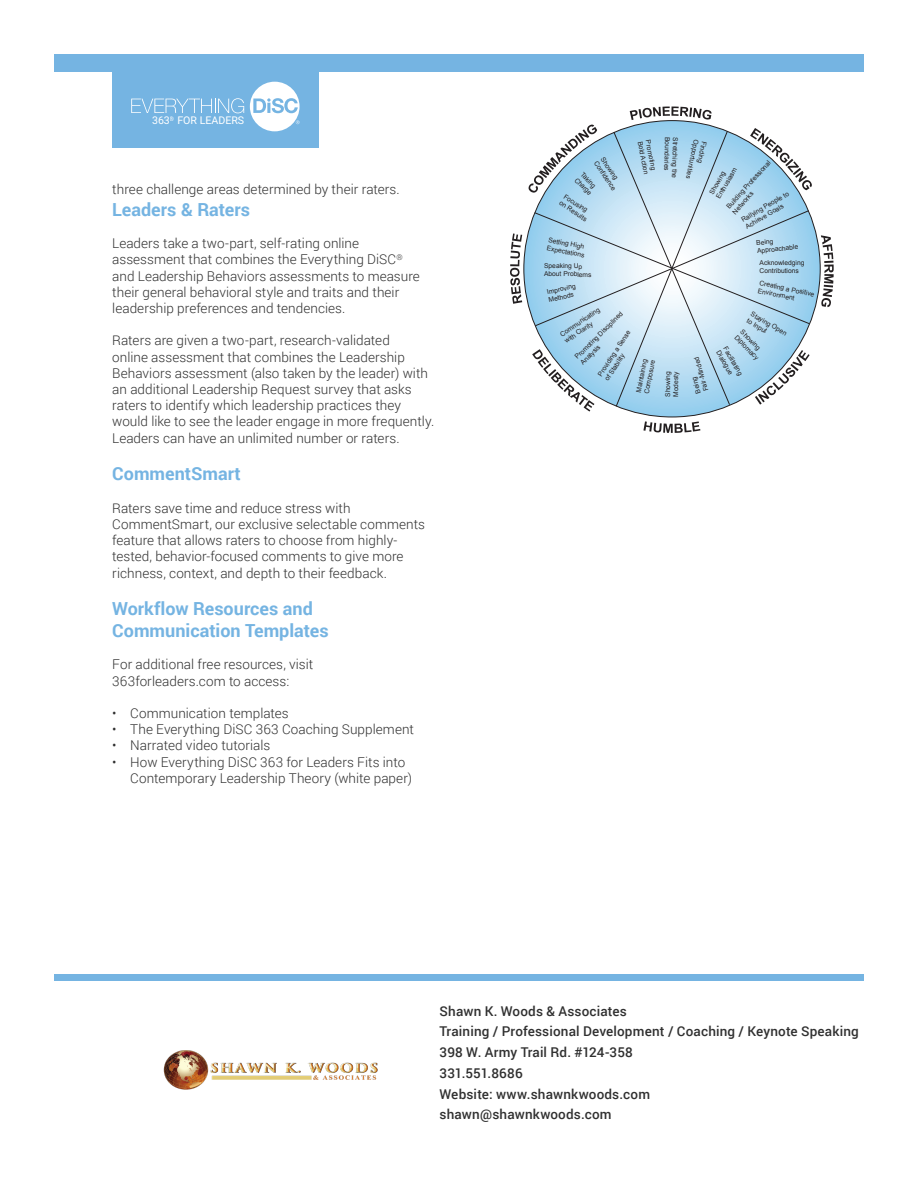
<style>
.page{position:relative;width:918px;height:1188px;background:#fff}
.page>*{position:absolute;margin:0;border:0;box-sizing:border-box;transform-origin:0 0}
.t1{font:700 18px/21.6px "Roboto";color:#75b4e2}
.t2{font:300 13.5px/16.2px "Roboto";letter-spacing:.005em;color:#303030}
.t3{font:500 13.5px "Roboto";letter-spacing:.01em;color:#303030}
.t4{font:10.65px "Roboto";color:#fff}
.t5{font:6.75px/8.1px "Arial";color:#231f20;scale:.94 1}
.t6{font:6.6px/7.9px "Arial";letter-spacing:-.01em;color:#231f20}
</style>
<div class="page">
<div style="left:112px;top:54px;width:206px;height:94px;background:#75b4e2"></div>
<div style="left:54px;top:54px;width:810px;height:17px;background:#75b4e2"></div>
<svg style="left:131px;top:98px;width:113px;height:15px"></svg>
<svg style="left:250px;top:82px;width:50px;height:49px"></svg>
<div style="left:54px;top:974px;width:810px;height:7px;background:#75b4e2"></div>
<svg style="left:821px;top:235px;width:13px;height:72px"></svg>
<svg style="left:643px;top:421px;width:57px;height:12px"></svg>
<svg style="left:510px;top:233px;width:12px;height:71px"></svg>
<svg style="left:528px;top:107px;width:284px;height:305px"></svg>
<img style="left:163px;top:1050px;width:215px;height:40px">
<p class="t4" style="left:152px;top:113px;width:94px">363<sup>®</sup> FOR LEADERS</p>
<p class="t2" style="left:112px;top:181px;width:289px">three challenge areas determined by their raters.</p>
<p class="t1" style="left:112px;top:198px;width:139px">Leaders &amp; Raters</p>
<p class="t2" style="left:112px;top:235px;width:309px">Leaders take a two-part, self-rating online assessment that combines the Everything DiSC<sup>® </sup>and Leadership Behaviors assessments to measure their general behavioral style and traits and their leadership preferences and tendencies.</p>
<p class="t2" style="left:112px;top:332px;width:324px">Raters are given a two-part, research-validated<br>online assessment that combines the Leadership Behaviors assessment (also taken by the leader) with an additional Leadership Request survey that asks raters to identify which leadership practices they would like to see the leader engage in more frequently.<br>Leaders can have an unlimited number or raters.</p>
<p class="t1" style="left:112px;top:463px;width:130px">CommentSmart</p>
<p class="t2" style="left:112px;top:500px;width:314px">Raters save time and reduce stress with CommentSmart, our exclusive selectable comments feature that allows raters to choose from highly&shy;tested, behavior-focused comments to give more richness, context, and depth to their feedback.</p>
<p class="t1" style="left:112px;top:598px;width:218px">Workflow Resources and<br>Communication Templates</p>
<p class="t2" style="left:112px;top:656px;width:203px">For additional free resources, visit<br>363forleaders.com to access:</p>
<p class="t2" style="left:112px;top:705px;width:178px">• Communication templates</p>
<p class="t2" style="left:112px;top:721px;width:303px">• The Everything DiSC 363 Coaching Supplement</p>
<p class="t2" style="left:112px;top:737px;width:160px">• Narrated video tutorials</p>
<p class="t2" style="left:130px;top:753px;width:283px;text-indent:-18px">• How Everything DiSC 363 for Leaders Fits into<br>Contemporary Leadership Theory (white paper)</p>
<p class="t6" style="left:606px;top:155px;width:35px;rotate:56deg">Showing<br>Confidence</p>
<p class="t5" style="left:584px;top:170px;width:24px;rotate:45deg">Taking<br>Charge</p>
<p class="t6" style="left:567px;top:192px;width:33px;rotate:33deg">Focusing on Results</p>
<p class="t6" style="left:549px;top:236px;width:40px;rotate:11deg">Setting High<br>Expectations</p>
<p class="t6" style="left:544px;top:262px;width:49px">Speaking Up<br>About Problems</p>
<p class="t6" style="left:546px;top:288px;width:31px;rotate:-12deg">Improving<br>Methods</p>
<p class="t6" style="left:644px;top:141px;width:35px;rotate:79deg">Bold Action</p>
<p class="t6" style="left:652px;top:139px;width:32px;rotate:79deg">Promoting</p>
<p class="t6" style="left:559px;top:331px;width:48px;rotate:-34deg">Communicating with Clarity</p>
<p class="t6" style="left:573px;top:355px;width:66px;rotate:-45deg">Promoting Disciplined<br>Analysis</p>
<p class="t6" style="left:596px;top:374px;width:56px;rotate:-57deg">Providing a Sense of Stability</p>
<p class="t6" style="left:635px;top:392px;width:36px;rotate:-79deg">Maintaining<br>Composure</p>
<p class="t6" style="left:672px;top:137px;width:35px;rotate:92deg">Boundaries</p>
<p class="t6" style="left:680px;top:137px;width:43px;rotate:92deg">Stretching the</p>
<p class="t6" style="left:700px;top:140px;width:41px;rotate:102deg">Opportunities</p>
<p class="t6" style="left:708px;top:142px;width:23px;rotate:102deg">Finding</p>
<p class="t6" style="left:725px;top:205px;width:64px;rotate:-48deg">Building Professional<br>Networks</p>
<p class="t6" style="left:708px;top:192px;width:36px;rotate:-60deg">Showing<br>Enthusiasm</p>
<p class="t6" style="left:740px;top:217px;width:55px;rotate:-30deg">Rallying People to<br>Achieve Goals</p>
<p class="t6" style="left:664px;top:397px;width:27px;rotate:-90deg">Showing<br>Modesty</p>
<p class="t6" style="left:695px;top:394px;width:37px;rotate:-106deg">Being<br>Fair-Minded</p>
<p class="t6" style="left:756px;top:239px;width:43px;rotate:-6deg">Being<br>Approachable</p>
<p class="t6" style="left:760px;top:258px;width:46px">Acknowledging<br>Contributions</p>
<p class="t6" style="left:760px;top:279px;width:57px;rotate:12deg">Creating a Positive<br>Environment</p>
<p class="t6" style="left:753px;top:310px;width:42px;rotate:30deg">Staying Open to Input</p>
<p class="t6" style="left:744px;top:328px;width:33px;rotate:45deg">Showing<br>Diplomacy</p>
<p class="t6" style="left:728px;top:345px;width:33px;rotate:60deg">Facilitating<br>Dialogue</p>
<p class="t3" style="left:440px;top:1001px;width:189px">Shawn K. Woods &amp; Associates</p>
<p class="t3" style="left:440px;top:1022px;width:421px">Training / Professional Development / Coaching / Keynote Speaking</p>
<p class="t3" style="left:440px;top:1043px;width:195px">398 W. Army Trail Rd. #124-358</p>
<p class="t3" style="left:440px;top:1064px;width:85px">331.551.8686</p>
<p class="t3" style="left:440px;top:1084px;width:212px">Website: www.shawnkwoods.com</p>
<p class="t3" style="left:440px;top:1105px;width:174px">shawn@shawnkwoods.com</p>
</div>
